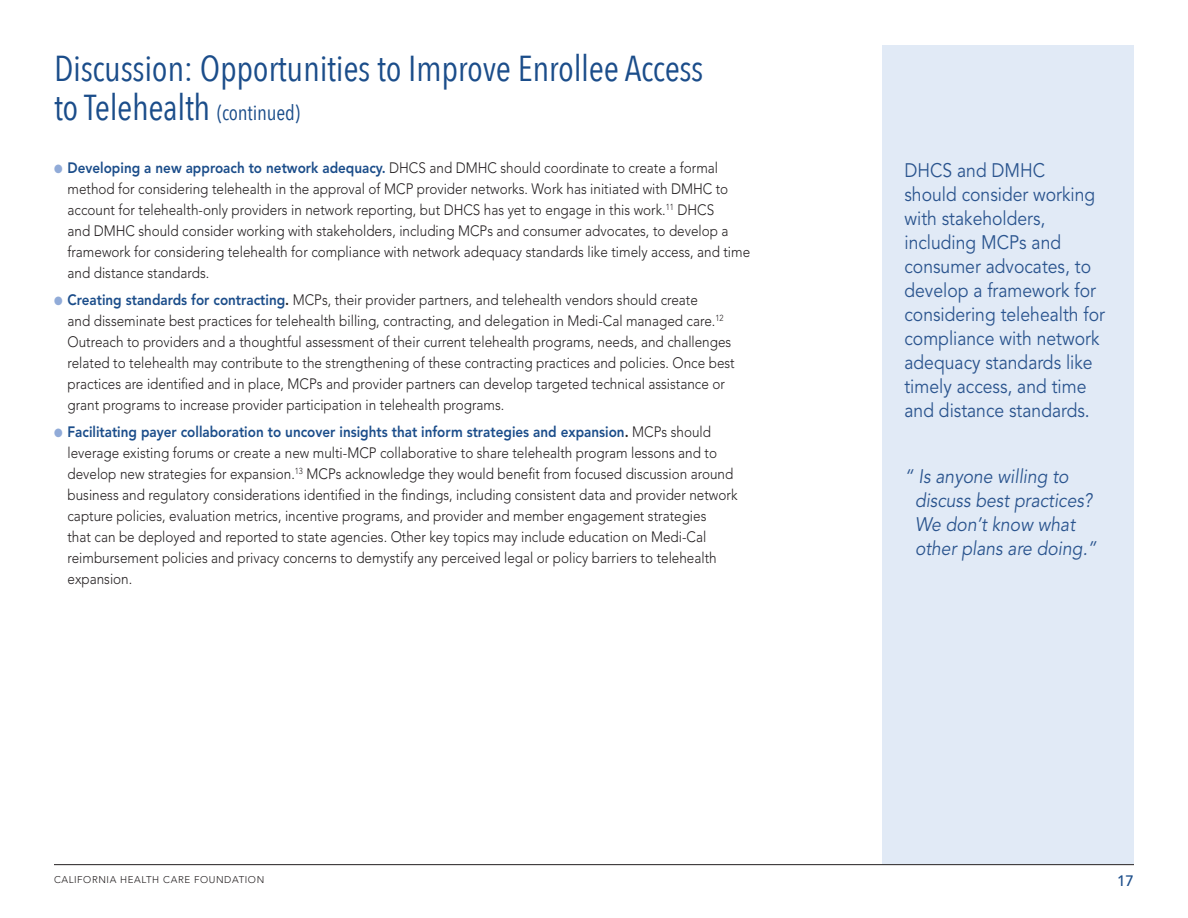
<style>
.page{position:relative;width:1188px;height:918px;background:#fff}
.page>*{position:absolute;margin:0;border:0;box-sizing:border-box;transform-origin:0 0}
.Head_main{font:36px/39px "Avenir Next Condensed";letter-spacing:-.01em;color:#1b4d8a}
.sidebar_large_text{font:19.5px/24px "Avenir LT Std";color:#2a548e;scale:.9 1}
.t1{font:italic 19.5px/24px "Avenir LT Std";color:#2a548e;scale:.9 1}
.body_indent{font:300 15px/21px "Avenir LT Std";color:#231f20;scale:.9 1}
.t2{font:500 15px "Avenir LT Std";color:#1b4d8a}
.t3{font:300 9.75px "Avenir LT Std";letter-spacing:.06em;color:#231f20}
.s1{font-size:21px}
.s2{color:#91abd8}
.s3{font-weight:800;color:#1b4d8a}
.s4{font-weight:800}
</style>
<div class="page">
<div style="left:882px;top:45px;width:252px;height:819px;background:#e1eaf6"></div>
<hr style="left:54px;top:864px;width:1080px;height:1px;background:#231f20">
<p class="Head_main" style="left:54px;top:47px;width:651px">Discussion: Opportunities to Improve Enrollee Access to Telehealth <span class="s1">(continued)</span></p>
<p class="body_indent" style="left:68px;top:158px;width:760px;text-indent:-14px"><span class="s2">●</span> <span class="s3">Developing a new approach to network adequacy.</span> DHCS and DMHC should coordinate to create a formal method for considering telehealth in the approval of MCP provider networks. Work has initiated with DMHC to account for telehealth-only providers in network reporting, but DHCS has yet to engage in this work.<sup>11</sup> DHCS<br>and DMHC should consider working with stakeholders, including MCPs and consumer advocates, to develop a framework for considering telehealth for compliance with network adequacy standards like timely access, and time and distance standards.</p>
<p class="body_indent" style="left:68px;top:290px;width:743px;text-indent:-14px"><span class="s2">●</span> <span class="s3">Creating standards for contracting</span><span class="s4">.</span> MCPs, their provider partners, and telehealth vendors should create<br>and disseminate best practices for telehealth billing, contracting, and delegation in Medi-Cal managed care.<sup>12<br></sup>Outreach to providers and a thoughtful assessment of their current telehealth programs, needs, and challenges related to telehealth may contribute to the strengthening of these contracting practices and policies. Once best practices are identified and in place, MCPs and provider partners can develop targeted technical assistance or grant programs to increase provider participation in telehealth programs.</p>
<p class="body_indent" style="left:68px;top:422px;width:746px;text-indent:-14px"><span class="s2">●</span> <span class="s3">Facilitating payer collaboration to uncover insights that inform strategies and expansion</span><span class="s4">.</span> MCPs should leverage existing forums or create a new multi-MCP collaborative to share telehealth program lessons and to develop new strategies for expansion.<sup>13</sup> MCPs acknowledge they would benefit from focused discussion around business and regulatory considerations identified in the findings, including consistent data and provider network capture policies, evaluation metrics, incentive programs, and provider and member engagement strategies<br>that can be deployed and reported to state agencies. Other key topics may include education on Medi-Cal reimbursement policies and privacy concerns to demystify any perceived legal or policy barriers to telehealth expansion.</p>
<p class="sidebar_large_text" style="left:904px;top:159px;width:224px">DHCS and DMHC<br>should consider working with stakeholders, including MCPs and consumer advocates, to develop a framework for considering telehealth for compliance with network adequacy standards like timely access, and time and distance standards.</p>
<p class="t1" style="left:915px;top:465px;width:203px;text-indent:-10px">“ Is anyone willing to discuss best practices?<br>We don’t know what other plans are doing.”</p>
<p class="t3" style="left:54px;top:874px;width:212px">CALIFORNIA HEALTH CARE FOUNDATION</p>
<p class="t2" style="left:1117px;top:872px;width:18px">17</p>
</div>
